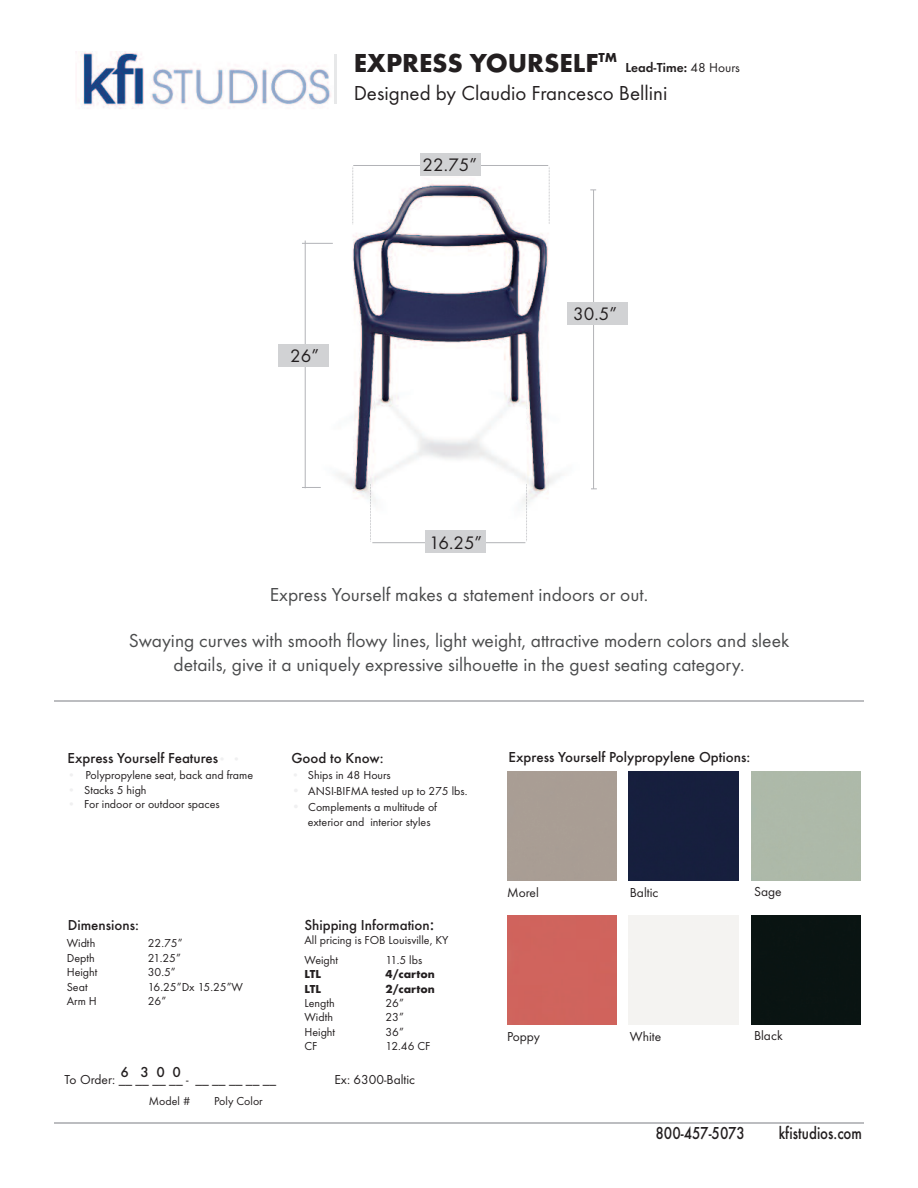
<style>
.page{position:relative;width:918px;height:1188px;background:#fff}
.page>*{position:absolute;margin:0;border:0;box-sizing:border-box;transform-origin:0 0}
.t1{font:700 27px "Futura T";color:#231f20}
.t2{font:21px "Futura T";color:#231f20}
.t3{font:19.5px/23.4px "Futura T";color:#4b4c4d;text-align:center}
.t4{font:18.75px "Futura T";color:#231f20}
.t5{font:500 18px "Futura T";color:#231f20;scale:.83 1}
.t6{font:500 15px "Futura T";color:#231f20}
.t7{font:13.5px "Futura T";color:#231f20}
.t8{font:600 13.5px "Futura T";color:#231f20}
.t9{font:12px/20px "Futura T";color:#231f20}
.t10{font:700 12px "Futura T";color:#231f20}
.s1{font-weight:400}
.s2{font-weight:400;font-size:12px;color:#f0f0f1}
.s3{color:#f0f0f1}
.s4{font-size:13.5px;color:#f0f0f1}
.s5{font-size:18px}
</style>
<div class="page">
<img style="left:81px;top:52px;width:250px;height:57px">
<hr style="left:335px;top:54px;width:2px;height:50px;background:#e7e8e9">
<div style="left:629px;top:772px;width:109px;height:109px;background:#161f3d"></div>
<hr style="left:54px;top:700px;width:810px;height:2px;background:#bcbdc0">
<hr style="left:54px;top:1122px;width:810px;height:2px;background:#bcbdc0">
<div style="left:507px;top:916px;width:109px;height:109px;background:#d0645d"></div>
<div style="left:751px;top:916px;width:109px;height:109px;background:#0a1412"></div>
<img style="left:295px;top:177px;width:309px;height:358px">
<svg style="left:352px;top:167px;width:1px;height:58px"></svg>
<svg style="left:549px;top:167px;width:1px;height:57px"></svg>
<hr style="left:593px;top:190px;width:1px;height:299px;background:#b2b3b7">
<div style="left:567px;top:303px;width:61px;height:22px;background:#d1d2d4"></div>
<hr style="left:353px;top:165px;width:195px;height:1px;background:#b2b3b7">
<div style="left:420px;top:154px;width:60px;height:22px;background:#d1d2d4"></div>
<hr style="left:305px;top:241px;width:1px;height:247px;background:#b2b3b7">
<hr style="left:302px;top:243px;width:31px;height:1px;background:#b2b3b7">
<svg style="left:302px;top:487px;width:19px;height:1px"></svg>
<div style="left:279px;top:344px;width:50px;height:22px;background:#d1d2d4"></div>
<svg style="left:370px;top:484px;width:1px;height:58px"></svg>
<svg style="left:526px;top:484px;width:1px;height:57px"></svg>
<hr style="left:372px;top:542px;width:153px;height:1px;background:#b2b3b7">
<div style="left:426px;top:531px;width:60px;height:22px;background:#d1d2d4"></div>
<h1 class="t1" style="left:354px;top:47px;width:265px">EXPRESS YOURSELF<sup>TM</sup></h1>
<h2 class="t2" style="left:354px;top:81px;width:315px">Designed by Claudio Francesco Bellini</h2>
<p class="t8" style="left:626px;top:59px;width:116px">Lead-Time: <span class="s1">48 Hours</span></p>
<h3 class="t4" style="left:290px;top:345px;width:30px">26”</h3>
<h3 class="t4" style="left:423px;top:154px;width:56px">22.75”</h3>
<h3 class="t4" style="left:429px;top:531px;width:55px">16.25”</h3>
<h3 class="t4" style="left:573px;top:303px;width:45px">30.5”</h3>
<h3 class="t3" style="left:270px;top:582px;width:380px">Express Yourself makes a statement indoors or out.</h3>
<h3 class="t3" style="left:129px;top:629px;width:662px">Swaying curves with smooth flowy lines, light weight, attractive modern colors and sleek details, give it a uniquely expressive silhouette in the guest seating category.</h3>
<p class="t6" style="left:68px;top:749px;width:175px">Express Yourself Features<span class="s2">• •</span></p>
<p class="t9" style="left:68px;top:765px;width:187px"><span class="s3">•</span> Polypropylene seat, back and frame</p>
<p class="t9" style="left:68px;top:780px;width:80px"><span class="s3">•</span> Stacks 5 high</p>
<p class="t9" style="left:68px;top:794px;width:154px"><span class="s3">•</span> For indoor or outdoor spaces</p>
<p class="t6" style="left:68px;top:916px;width:73px">Dimensions:</p>
<p class="t9" style="left:67px;top:933px;width:30px">Width</p>
<p class="t9" style="left:148px;top:933px;width:36px">22.75”</p>
<p class="t9" style="left:67px;top:948px;width:30px">Depth</p>
<p class="t9" style="left:148px;top:948px;width:35px">21.25”</p>
<p class="t9" style="left:67px;top:962px;width:32px">Height</p>
<p class="t9" style="left:148px;top:962px;width:30px">30.5”</p>
<p class="t9" style="left:67px;top:976px;width:22px">Seat</p>
<p class="t9" style="left:148px;top:976px;width:97px">16.25”Dx 15.25”W</p>
<p class="t9" style="left:67px;top:991px;width:32px">Arm H</p>
<p class="t9" style="left:148px;top:991px;width:20px">26”</p>
<p class="t6" style="left:291px;top:749px;width:94px">Good to Know:</p>
<p class="t9" style="left:291px;top:765px;width:101px"><span class="s3">•</span> Ships in 48 Hours</p>
<p class="t9" style="left:291px;top:781px;width:177px"><span class="s4">•</span> ANSI-BIFMA tested up to 275 lbs.</p>
<p class="t9" style="left:308px;top:799px;width:131px;line-height:15.1px;text-indent:-16px"><span class="s4">•</span> Complements a multitude of exterior and interior styles</p>
<p class="t6" style="left:304px;top:916px;width:131px">Shipping Information<span class="s5">:</span></p>
<p class="t9" style="left:304px;top:930px;width:146px">All pricing is FOB Louisville, KY<br>Weight</p>
<p class="t9" style="left:386px;top:950px;width:38px">11.5 lbs</p>
<p class="t10" style="left:305px;top:967px;width:18px">LTL</p>
<p class="t10" style="left:386px;top:967px;width:51px">4/carton</p>
<p class="t10" style="left:305px;top:981px;width:18px">LTL</p>
<p class="t10" style="left:386px;top:981px;width:51px">2/carton</p>
<p class="t9" style="left:305px;top:993px;width:32px">Length</p>
<p class="t9" style="left:386px;top:993px;width:20px">26”</p>
<p class="t9" style="left:305px;top:1007px;width:30px">Width</p>
<p class="t9" style="left:386px;top:1007px;width:20px">23”</p>
<p class="t9" style="left:305px;top:1022px;width:32px">Height</p>
<p class="t9" style="left:386px;top:1022px;width:20px">36”</p>
<p class="t9" style="left:305px;top:1036px;width:14px">CF</p>
<p class="t9" style="left:386px;top:1036px;width:46px">12.46 CF</p>
<p class="t6" style="left:121px;top:1063px;width:62px">6 300</p>
<p class="t7" style="left:64px;top:1072px;width:213px">To Order: __ __ __ __ - __ __ __ __ __</p>
<p class="t7" style="left:334px;top:1072px;width:82px">Ex: 6300-Baltic</p>
<p class="t9" style="left:149px;top:1091px;width:43px">Model #</p>
<p class="t9" style="left:214px;top:1091px;width:50px">Poly Color</p>
<p class="t6" style="left:509px;top:748px;width:243px">Express Yourself Polypropylene Options:</p>
<p class="t7" style="left:507px;top:884px;width:33px">Morel</p>
<p class="t7" style="left:630px;top:884px;width:30px">Baltic</p>
<p class="t7" style="left:754px;top:883px;width:29px">Sage</p>
<p class="t7" style="left:507px;top:1028px;width:34px">Poppy</p>
<p class="t7" style="left:630px;top:1028px;width:33px">White</p>
<p class="t7" style="left:754px;top:1027px;width:30px">Black</p>
<h3 class="t5" style="left:655px;top:1123px;width:109px">800-457-5073</h3>
<h3 class="t5" style="left:779px;top:1123px;width:102px">kfistudios.com</h3>
</div>
